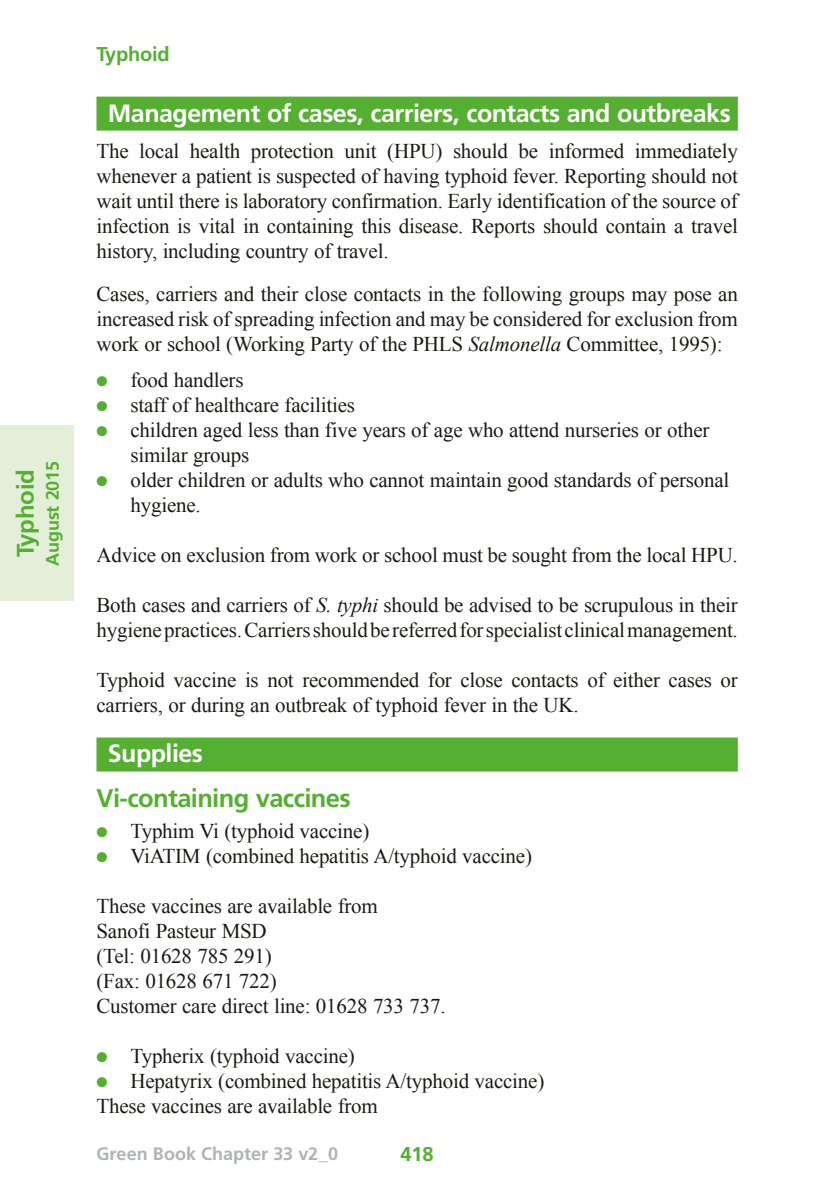
<style>
.page{position:relative;width:840px;height:1191px;background:#fff}
.page>*{position:absolute;margin:0;border:0;box-sizing:border-box;transform-origin:0 0}
.Head_B{font:700 25.6px "Frutiger";letter-spacing:-.025em;color:#55af30}
.Head_A{font:700 25px "Frutiger";letter-spacing:-.02em;color:#fff}
.t1{font:700 24px "Frutiger";letter-spacing:-.01em;color:#55af30}
.t2{font:21px/25px "Times New Roman";letter-spacing:-.01em;color:#1a1a18}
.t3{font:700 20px "Frutiger";letter-spacing:-.01em;color:#55af30}
.t4{font:700 18px "Frutiger";color:#b1b2b3}
.t5{font:700 18px "Frutiger";letter-spacing:-.01em;color:#55af30}
.s1{font-style:italic}
.s2{color:#55af30}
</style>
<div class="page">
<div style="left:0;top:425px;width:74px;height:176px;background:#e4efd9"></div>
<div style="left:96px;top:97px;width:641px;height:34px;background:#55af30"></div>
<div style="left:96px;top:737px;width:641px;height:34px;background:#55af30"></div>
<p class="t1" style="left:11px;top:557px;width:89px;rotate:-90deg">Typhoid</p>
<p class="t5" style="left:42px;top:565px;width:106px;rotate:-90deg">August 2015</p>
<p class="t3" style="left:96px;top:42px;width:75px">Typhoid</p>
<p class="Head_A" style="left:108px;top:98px;width:624px">Management of cases, carriers, contacts and outbreaks</p>
<p class="t2" style="left:96px;top:138px;width:642px;text-align:justify">The local health protection unit (HPU) should be informed immediately whenever a patient is suspected of having typhoid fever. Reporting should not wait until there is laboratory confirmation. Early identification of the source of infection is vital in containing this disease. Reports should contain a travel history, including country of travel.</p>
<p class="t2" style="left:96px;top:281px;width:642px;text-align:justify">Cases, carriers and their close contacts in the following groups may pose an increased risk of spreading infection and may be considered for exclusion from work or school (Working Party of the PHLS <span class="s1">Salmonella</span> Committee, 1995):</p>
<p class="t2" style="left:96px;top:367px;width:148px"><span class="s2">●</span> food handlers</p>
<p class="t2" style="left:96px;top:392px;width:260px"><span class="s2">●</span> staff of healthcare facilities</p>
<p class="t2" style="left:130px;top:417px;width:580px;text-indent:-34px"><span class="s2">●</span> children aged less than five years of age who attend nurseries or other similar groups</p>
<p class="t2" style="left:130px;top:467px;width:600px;text-indent:-34px"><span class="s2">●</span> older children or adults who cannot maintain good standards of personal hygiene.</p>
<p class="t2" style="left:96px;top:542px;width:642px">Advice on exclusion from work or school must be sought from the local HPU.</p>
<p class="t2" style="left:96px;top:592px;width:642px">Both cases and carriers of <span class="s1">S. typhi</span> should be advised to be scrupulous in their hygiene practices. Carriers should be referred for specialist clinical management.</p>
<p class="t2" style="left:96px;top:667px;width:642px">Typhoid vaccine is not recommended for close contacts of either cases or carriers, or during an outbreak of typhoid fever in the UK.</p>
<p class="Head_A" style="left:108px;top:739px;width:97px">Supplies</p>
<p class="Head_B" style="left:96px;top:783px;width:255px">Vi-containing vaccines</p>
<p class="t2" style="left:96px;top:817px;width:274px"><span class="s2">●</span> Typhim Vi (typhoid vaccine)</p>
<p class="t2" style="left:96px;top:842px;width:437px"><span class="s2">●</span> ViATIM (combined hepatitis A/typhoid vaccine)</p>
<p class="t2" style="left:96px;top:892px;width:283px">These vaccines are available from</p>
<p class="t2" style="left:96px;top:917px;width:172px">Sanofi Pasteur MSD</p>
<p class="t2" style="left:96px;top:942px;width:177px">(Tel: 01628 785 291)</p>
<p class="t2" style="left:96px;top:967px;width:182px">(Fax: 01628 671 722)</p>
<p class="t2" style="left:96px;top:992px;width:350px">Customer care direct line: 01628 733 737.</p>
<p class="t2" style="left:96px;top:1042px;width:260px"><span class="s2">●</span> Typherix (typhoid vaccine)</p>
<p class="t2" style="left:96px;top:1067px;width:449px"><span class="s2">●</span> Hepatyrix (combined hepatitis A/typhoid vaccine)</p>
<p class="t2" style="left:96px;top:1092px;width:283px">These vaccines are available from</p>
<p class="t4" style="left:96px;top:1142px;width:243px">Green Book Chapter 33 v2_0</p>
<p class="t3" style="left:400px;top:1142px;width:34px">418</p>
</div>
